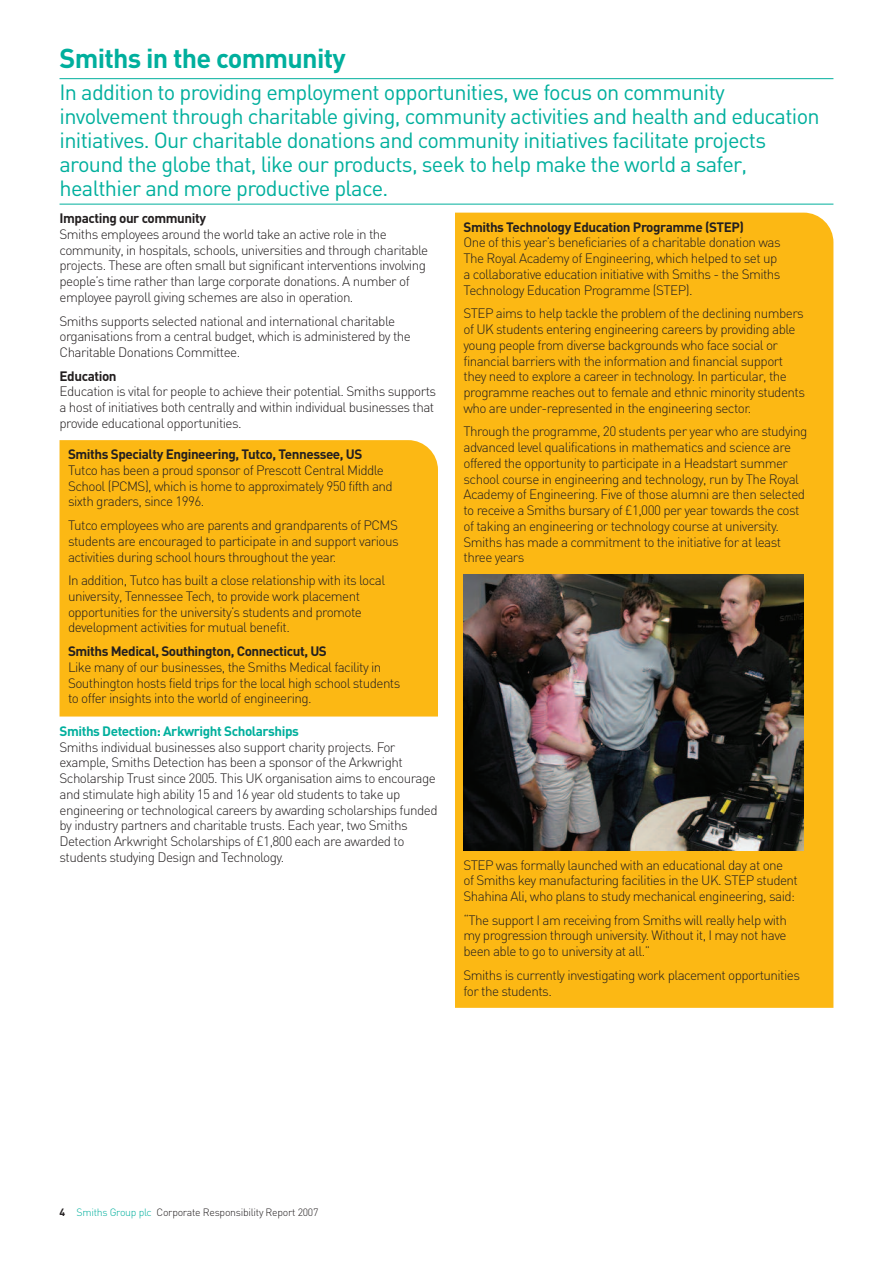
<style>
.page{position:relative;width:893px;height:1263px;background:#fff}
.page>*{position:absolute;margin:0;border:0;box-sizing:border-box;transform-origin:0 0}
.t1{font:700 27px "DIN";letter-spacing:-.025em;color:#00af9d}
.t2{font:21.75px/24px "DIN";letter-spacing:-.03em;color:#00af9d}
.t3{font:300 13.5px/15.8px "DIN";letter-spacing:-.04em;color:#231f20}
.t4{font:700 13.5px "DIN";letter-spacing:-.035em;color:#231f20}
.t5{font:700 13.5px "DIN";letter-spacing:-.035em;color:#00af9d}
.t6{font:300 10.5px "DIN";letter-spacing:-.025em;color:#231f20}
.s1{font-weight:700}
.s2{color:#00af9d}
</style>
<div class="page">
<hr style="left:60px;top:78px;width:773px;height:1px;background:#00af9d">
<hr style="left:60px;top:204px;width:773px;height:1px;background:#00af9d">
<div style="left:60px;top:440px;width:378px;height:276px;background:#fcb814"></div>
<div style="left:455px;top:213px;width:378px;height:795px;background:#fcb814"></div>
<img style="left:463px;top:574px;width:341px;height:276px">
<h1 class="t1" style="left:60px;top:42px;width:288px">Smiths in the community</h1>
<p class="t2" style="left:60px;top:79px;width:762px">In addition to providing employment opportunities, we focus on community involvement through charitable giving, community activities and health and education initiatives. Our charitable donations and community initiatives facilitate projects around the globe that, like our products, seek to help make the world a safer, healthier and more productive place.</p>
<p class="t4" style="left:60px;top:210px;width:148px">Impacting our community</p>
<p class="t3" style="left:60px;top:226px;width:370px">Smiths employees around the world take an active role in the community, in hospitals, schools, universities and through charitable projects. These are often small but significant interventions involving people’s time rather than large corporate donations. A number of employee payroll giving schemes are also in operation.</p>
<p class="t3" style="left:60px;top:313px;width:353px">Smiths supports selected national and international charitable organisations from a central budget, which is administered by the<br>Charitable Donations Committee.</p>
<p class="t4" style="left:60px;top:368px;width:59px">Education</p>
<p class="t3" style="left:60px;top:383px;width:378px">Education is vital for people to achieve their potential. Smiths supports a host of initiatives both centrally and within individual businesses that provide educational opportunities.</p>
<p class="t4" style="left:463px;top:219px;width:282px">Smiths Technology Education Programme (STEP)</p>
<p class="t3" style="left:463px;top:234px;width:319px">One of this year’s beneficiaries of a charitable donation was The Royal Academy of Engineering, which helped to set up a collaborative education initiative with Smiths - the Smiths Technology Education Programme (STEP).</p>
<p class="t3" style="left:463px;top:305px;width:343px">STEP aims to help tackle the problem of the declining numbers of UK students entering engineering careers by providing able young people from diverse backgrounds who face social or financial barriers with the information and financial support they need to explore a career in technology. In particular, the programme reaches out to female and ethnic minority students who are under-represented in the engineering sector.</p>
<p class="t3" style="left:463px;top:423px;width:345px">Through the programme, 20 students per year who are studying advanced level qualifications in mathematics and science are offered the opportunity to participate in a Headstart summer school course in engineering and technology, run by The Royal Academy of Engineering. Five of those alumni are then selected to receive a Smiths bursary of £1,000 per year towards the cost of taking an engineering or technology course at university.<br>Smiths has made a commitment to the initiative for at least three years</p>
<p class="t4" style="left:68px;top:446px;width:296px">Smiths Specialty Engineering, Tutco, Tennessee, US</p>
<p class="t3" style="left:68px;top:462px;width:326px">Tutco has been a proud sponsor of Prescott Central Middle<br>School (PCMS), which is home to approximately 950 fifth and sixth graders, since 1996.</p>
<p class="t3" style="left:68px;top:517px;width:332px;text-align:justify">Tutco employees who are parents and grandparents of PCMS students are encouraged to participate in and support various activities during school hours throughout the year.</p>
<p class="t3" style="left:68px;top:572px;width:319px">In addition, Tutco has built a close relationship with its local university, Tennessee Tech, to provide work placement opportunities for the university’s students and promote development activities for mutual benefit.</p>
<p class="t4" style="left:68px;top:643px;width:260px">Smiths Medical, Southington, Connecticut, US</p>
<p class="t3" style="left:68px;top:659px;width:334px">Like many of our businesses, the Smiths Medical facility in<br>Southington hosts field trips for the local high school students to offer insights into the world of engineering.</p>
<p class="t5" style="left:60px;top:723px;width:241px">Smiths Detection: Arkwright Scholarships</p>
<p class="t3" style="left:60px;top:739px;width:380px">Smiths individual businesses also support charity projects. For example, Smiths Detection has been a sponsor of the Arkwright Scholarship Trust since 2005. This UK organisation aims to encourage and stimulate high ability 15 and 16 year old students to take up engineering or technological careers by awarding scholarships funded by industry partners and charitable trusts. Each year, two Smiths Detection Arkwright Scholarships of £1,800 each are awarded to students studying Design and Technology.</p>
<p class="t3" style="left:463px;top:857px;width:336px">STEP was formally launched with an educational day at one<br>of Smiths key manufacturing facilities in the UK. STEP student<br>Shahina Ali, who plans to study mechanical engineering, said:</p>
<p class="t3" style="left:463px;top:912px;width:325px;text-align:justify">“The support I am receiving from Smiths will really help with my progression through university. Without it, I may not have been able to go to university at all.”</p>
<p class="t3" style="left:463px;top:967px;width:338px">Smiths is currently investigating work placement opportunities for the students.</p>
<p class="t6" style="left:60px;top:1206px;width:260px"><span class="s1">4</span> <span class="s2">Smiths Group plc</span> Corporate Responsibility Report 2007</p>
</div>
